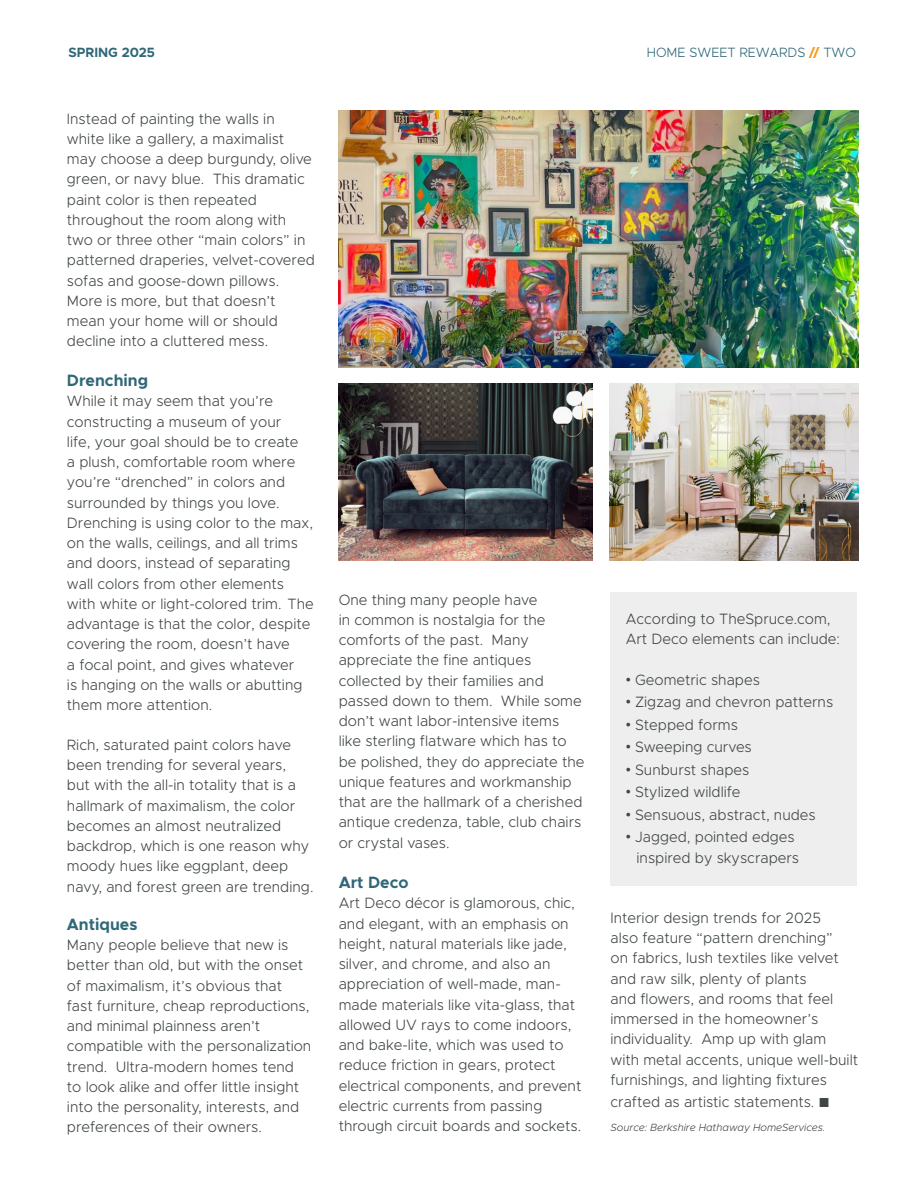
<style>
.page{position:relative;width:918px;height:1188px;background:#fff}
.page>*{position:absolute;margin:0;border:0;box-sizing:border-box;transform-origin:0 0}
.t1{font:700 16.5px "Metropolis";color:#306878}
.t2{font:300 15px/20.2px "Metropolis";color:#3f4643}
.t3{font:300 13.5px "Metropolis";color:#306878}
.t4{font:700 13.5px "Metropolis";color:#306878}
.t5{font:italic 300 10.5px "Metropolis";color:#3f4643}
.s1{font-weight:700;color:#f69a11}
.s2{font-family:"Arial";font-weight:400}
.s3{font-family:"Arial";font-weight:400;font-size:19.5px}
</style>
<div class="page">
<div style="left:611px;top:592px;width:246px;height:294px;background:#eee"></div>
<img style="left:339px;top:110px;width:519px;height:257px">
<img style="left:610px;top:384px;width:248px;height:177px">
<img style="left:339px;top:384px;width:254px;height:177px">
<p class="t4" style="left:69px;top:44px;width:88px">SPRING 2025</p>
<p class="t3" style="left:647px;top:44px;width:211px">HOME SWEET REWARDS <span class="s1">//</span> TWO</p>
<p class="t2" style="left:67px;top:108px;width:249px">Instead of painting the walls in white like a gallery, a maximalist may choose a deep burgundy, olive green, or navy blue. This dramatic paint color is then repeated throughout the room along with two or three other “main colors” in patterned draperies, velvet-covered sofas and goose-down pillows.<br>More is more, but that doesn’t mean your home will or should decline into a cluttered mess.</p>
<p class="t1" style="left:67px;top:370px;width:83px">Drenching</p>
<p class="t2" style="left:67px;top:391px;width:248px">While it may seem that you’re constructing a museum of your<br>life, your goal should be to create<br>a plush, comfortable room where you’re “drenched” in colors and surrounded by things you love.<br>Drenching is using color to the max, on the walls, ceilings, and all trims and doors, instead of separating wall colors from other elements with white or light-colored trim. The advantage is that the color, despite covering the room, doesn’t have<br>a focal point, and gives whatever<br>is hanging on the walls or abutting them more attention.</p>
<p class="t2" style="left:67px;top:735px;width:248px">Rich, saturated paint colors have been trending for several years,<br>but with the all-in totality that is a hallmark of maximalism, the color becomes an almost neutralized backdrop, which is one reason why moody hues like eggplant, deep navy, and forest green are trending.</p>
<p class="t1" style="left:67px;top:914px;width:72px">Antiques</p>
<p class="t2" style="left:67px;top:935px;width:246px">Many people believe that new is better than old, but with the onset of maximalism, it’s obvious that fast furniture, cheap reproductions, and minimal plainness aren’t compatible with the personalization trend. Ultra-modern homes tend to look alike and offer little insight into the personality, interests, and preferences of their owners.</p>
<p class="t2" style="left:339px;top:589px;width:247px">One thing many people have<br>in common is nostalgia for the comforts of the past. Many appreciate the fine antiques collected by their families and passed down to them. While some don’t want labor-intensive items like sterling flatware which has to be polished, they do appreciate the unique features and workmanship that are the hallmark of a cherished antique credenza, table, club chairs or crystal vases.</p>
<p class="t1" style="left:339px;top:872px;width:71px">Art Deco</p>
<p class="t2" style="left:339px;top:893px;width:244px">Art Deco décor is glamorous, chic, and elegant, with an emphasis on height, natural materials like jade, silver, and chrome, and also an appreciation of well-made, man&shy;made materials like vita-glass, that allowed UV rays to come indoors, and bake-lite, which was used to reduce friction in gears, protect electrical components, and prevent electric currents from passing through circuit boards and sockets.</p>
<p class="t2" style="left:626px;top:609px;width:216px">According to TheSpruce.com,<br>Art Deco elements can include:</p>
<p class="t2" style="left:626px;top:670px;width:136px"><span class="s2">•</span> Geometric shapes</p>
<p class="t2" style="left:626px;top:692px;width:209px"><span class="s2">•</span> Zigzag and chevron patterns</p>
<p class="t2" style="left:626px;top:715px;width:114px"><span class="s2">•</span> Stepped forms</p>
<p class="t2" style="left:626px;top:737px;width:128px"><span class="s2">•</span> Sweeping curves</p>
<p class="t2" style="left:626px;top:760px;width:125px"><span class="s2">•</span> Sunburst shapes</p>
<p class="t2" style="left:626px;top:782px;width:116px"><span class="s2">•</span> Stylized wildlife</p>
<p class="t2" style="left:626px;top:805px;width:192px"><span class="s2">•</span> Sensuous, abstract, nudes</p>
<p class="t2" style="left:626px;top:827px;width:175px;text-align:right"><span class="s2">•</span> Jagged, pointed edges inspired by skyscrapers</p>
<p class="t2" style="left:611px;top:907px;width:249px">Interior design trends for 2025<br>also feature “pattern drenching”<br>on fabrics, lush textiles like velvet and raw silk, plenty of plants<br>and flowers, and rooms that feel immersed in the homeowner’s individuality. Amp up with glam with metal accents, unique well-built furnishings, and lighting fixtures</p>
<p class="t2" style="left:611px;top:1092px;width:221px">crafted as artistic statements. <span class="s3">■</span></p>
<p class="t5" style="left:611px;top:1121px;width:216px">Source: Berkshire Hathaway HomeServices.</p>
</div>
